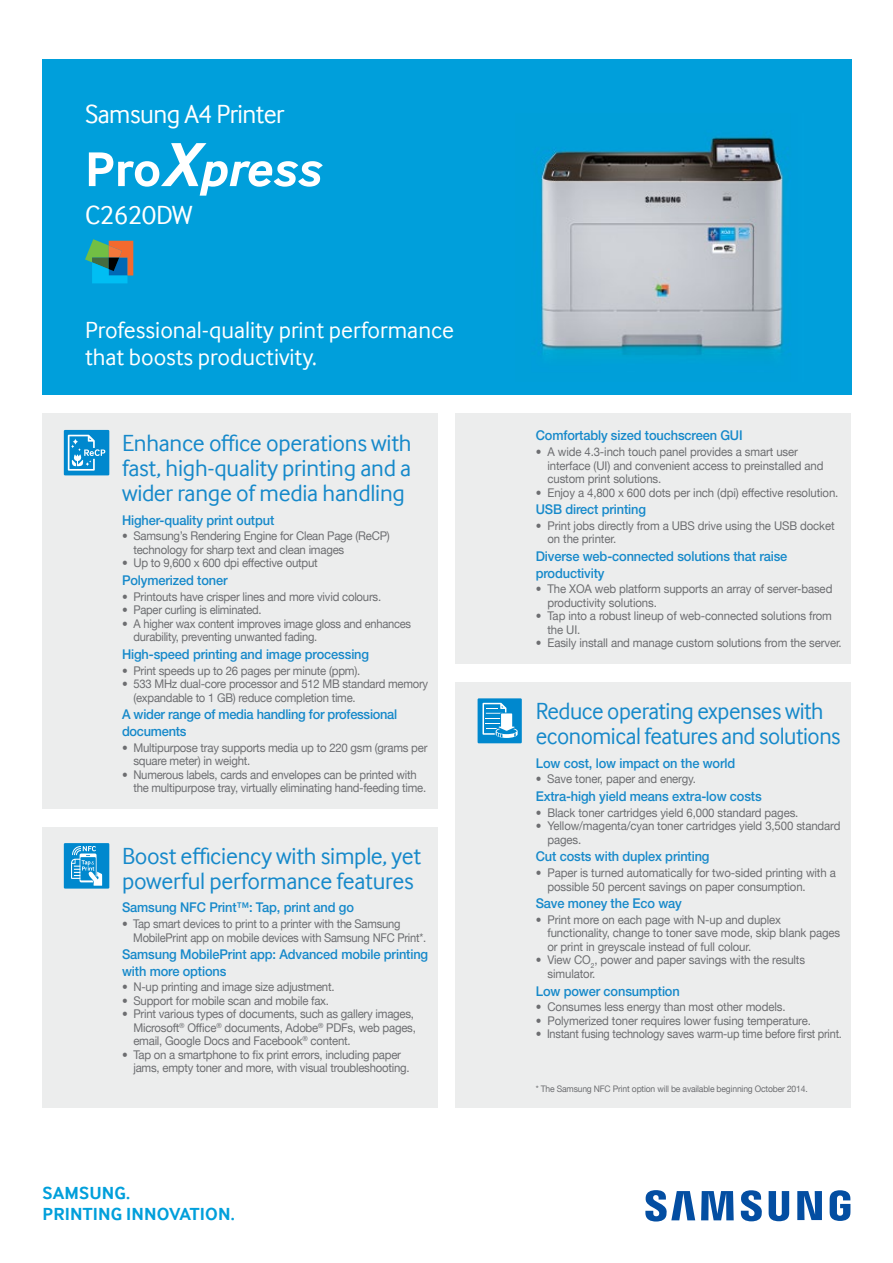
<style>
.page{position:relative;width:893px;height:1263px;background:#fff}
.page>*{position:absolute;margin:0;border:0;box-sizing:border-box;transform-origin:0 0}
.t1{font:27px "Samsung Inter Face";letter-spacing:-.02em;color:#fff;scale:.95 1}
.t2{font:27px "Samsung Inter Face";letter-spacing:-.02em;color:#fff}
.t3{font:24px/25.5px "Samsung Inter Face";letter-spacing:-.01em;color:#1689ca;text-align:justify}
.t4{font:24px/27px "Samsung Inter Face";color:#fff}
.t5{font:24px/25.5px "Samsung Inter Face";letter-spacing:-.01em;color:#1689ca;scale:.95 1}
.t6{font:700 18px/21px "Samsung Inter Face";letter-spacing:.01em;color:#009fdb}
.t7{font:500 13.5px/16.5px "Helvetica Neue";letter-spacing:-.01em;color:#1689ca;scale:.95 1}
.t8{font:12px/13.5px "Helvetica Neue LT";letter-spacing:-.02em;color:#6d6e71;scale:.95 1}
.t9{font:9px "Helvetica Neue LT";letter-spacing:-.02em;color:#6d6e71;scale:.95 1}
</style>
<div class="page">
<div style="left:455px;top:413px;width:395px;height:695px;background:#eceded"></div>
<div style="left:43px;top:413px;width:395px;height:695px;background:#eceded"></div>
<div style="left:43px;top:60px;width:809px;height:335px;background:#009fdb"></div>
<div style="left:27px;top:809px;width:422px;height:17px;background:#fff"></div>
<div style="left:478px;top:698px;width:44px;height:45px;background:#0088ce"></div>
<svg style="left:482px;top:703px;width:36px;height:35px"></svg>
<div style="left:444px;top:664px;width:414px;height:17px;background:#fff"></div>
<img style="left:540px;top:135px;width:244px;height:222px">
<div style="left:64px;top:430px;width:45px;height:45px;background:#0088ce"></div>
<svg style="left:68px;top:435px;width:37px;height:36px"></svg>
<div style="left:64px;top:843px;width:45px;height:45px;background:#0088ce"></div>
<svg style="left:71px;top:846px;width:31px;height:40px"></svg>
<svg style="left:85px;top:239px;width:48px;height:44px"></svg>
<svg style="left:89px;top:143px;width:234px;height:53px"></svg>
<svg style="left:645px;top:1190px;width:205px;height:31px"></svg>
<h1 class="t1" style="left:85px;top:99px;width:211px">Samsung A4 Printer</h1>
<h1 class="t2" style="left:85px;top:200px;width:109px">C2620DW</h1>
<h2 class="t4" style="left:85px;top:317px;width:370px">Professional-quality print performance that boosts productivity.</h2>
<h2 class="t3" style="left:122px;top:430px;width:291px">Enhance office operations with fast, high-quality printing and a wider range of media handling</h2>
<p class="t7" style="left:122px;top:512px;width:162px">Higher-quality print output</p>
<p class="t8" style="left:133px;top:529px;width:271px;text-indent:-11px">• Samsung’s Rendering Engine for Clean Page (ReCP) technology for sharp text and clean images</p>
<p class="t8" style="left:122px;top:556px;width:208px">• Up to 9,600 x 600 dpi effective output</p>
<p class="t7" style="left:122px;top:572px;width:113px">Polymerized toner</p>
<p class="t8" style="left:122px;top:590px;width:274px">• Printouts have crisper lines and more vivid colours.</p>
<p class="t8" style="left:122px;top:603px;width:148px">• Paper curling is eliminated.</p>
<p class="t8" style="left:134px;top:617px;width:294px;text-indent:-11px">• A higher wax content improves image gloss and enhances durability, preventing unwanted fading.</p>
<p class="t7" style="left:122px;top:646px;width:262px">High-speed printing and image processing</p>
<p class="t8" style="left:122px;top:663px;width:252px">• Print speeds up to 26 pages per minute (ppm).</p>
<p class="t8" style="left:133px;top:677px;width:312px;text-indent:-11px">• 533 MHz dual-core processor and 512 MB standard memory (expandable to 1 GB) reduce completion time.</p>
<p class="t7" style="left:122px;top:706px;width:291px">A wider range of media handling for professional documents</p>
<p class="t8" style="left:133px;top:740px;width:311px;text-indent:-11px">• Multipurpose tray supports media up to 220 gsm (grams per square meter) in weight.</p>
<p class="t8" style="left:133px;top:767px;width:310px;text-indent:-11px">• Numerous labels, cards and envelopes can be printed with the multipurpose tray, virtually eliminating hand-feeding time.</p>
<h2 class="t3" style="left:122px;top:843px;width:301px">Boost efficiency with simple, yet powerful performance features</h2>
<p class="t7" style="left:122px;top:899px;width:246px">Samsung NFC Print™: Tap, print and go</p>
<p class="t8" style="left:133px;top:917px;width:310px;text-indent:-11px">• Tap smart devices to print to a printer with the Samsung<br>MobilePrint app on mobile devices with Samsung NFC Print*.</p>
<p class="t7" style="left:122px;top:946px;width:324px">Samsung MobilePrint app: Advanced mobile printing with more options</p>
<p class="t8" style="left:122px;top:980px;width:225px">• N-up printing and image size adjustment.</p>
<p class="t8" style="left:122px;top:994px;width:219px">• Support for mobile scan and mobile fax.</p>
<p class="t8" style="left:133px;top:1007px;width:299px;text-indent:-11px">• Print various types of documents, such as gallery images,<br>Microsoft<sup>®</sup> Office<sup>®</sup> documents, Adobe<sup>®</sup> PDFs, web pages, email, Google Docs and Facebook<sup>®</sup> content.</p>
<p class="t8" style="left:133px;top:1048px;width:292px;text-indent:-11px">• Tap on a smartphone to fix print errors, including paper jams, empty toner and more, with visual troubleshooting.</p>
<h3 class="t6" style="left:43px;top:1183px;width:194px">SAMSUNG.<br>PRINTING INNOVATION.</h3>
<p class="t7" style="left:536px;top:427px;width:219px">Comfortably sized touchscreen GUI</p>
<p class="t8" style="left:547px;top:445px;width:292px;text-indent:-12px">• A wide 4.3-inch touch panel provides a smart user interface (UI) and convenient access to preinstalled and custom print solutions.</p>
<p class="t8" style="left:536px;top:485px;width:320px">• Enjoy a 4,800 x 600 dots per inch (dpi) effective resolution.</p>
<p class="t7" style="left:536px;top:501px;width:118px">USB direct printing</p>
<p class="t8" style="left:547px;top:519px;width:304px;text-indent:-12px">• Print jobs directly from a UBS drive using the USB docket on the printer.</p>
<p class="t7" style="left:536px;top:548px;width:266px">Diverse web-connected solutions that raise productivity</p>
<p class="t8" style="left:547px;top:582px;width:301px;text-indent:-12px">• The XOA web platform supports an array of server-based productivity solutions.</p>
<p class="t8" style="left:547px;top:609px;width:301px;text-indent:-12px">• Tap into a robust lineup of web-connected solutions from the UI.</p>
<p class="t8" style="left:536px;top:636px;width:324px">• Easily install and manage custom solutions from the server.</p>
<h2 class="t5" style="left:536px;top:698px;width:322px">Reduce operating expenses with economical features and solutions</h2>
<p class="t7" style="left:536px;top:754px;width:212px">Low cost, low impact on the world</p>
<p class="t8" style="left:536px;top:772px;width:170px">• Save toner, paper and energy.</p>
<p class="t7" style="left:536px;top:788px;width:239px">Extra-high yield means extra-low costs</p>
<p class="t8" style="left:536px;top:805px;width:278px">• Black toner cartridges yield 6,000 standard pages.</p>
<p class="t8" style="left:547px;top:819px;width:310px;text-indent:-12px">• Yellow/magenta/cyan toner cartridges yield 3,500 standard pages.</p>
<p class="t7" style="left:536px;top:848px;width:184px">Cut costs with duplex printing</p>
<p class="t8" style="left:547px;top:866px;width:305px;text-indent:-12px">• Paper is turned automatically for two-sided printing with a possible 50 percent savings on paper consumption.</p>
<p class="t7" style="left:536px;top:895px;width:155px">Save money the Eco way</p>
<p class="t8" style="left:547px;top:913px;width:310px;text-indent:-12px">• Print more on each page with N-up and duplex functionality, change to toner save mode, skip blank pages or print in greyscale instead of full colour.</p>
<p class="t8" style="left:547px;top:953px;width:273px;text-indent:-12px">• View CO<sub>2</sub>, power and paper savings with the results simulator.</p>
<p class="t7" style="left:536px;top:982px;width:153px">Low power consumption</p>
<p class="t8" style="left:536px;top:1000px;width:264px">• Consumes less energy than most other models.</p>
<p class="t8" style="left:536px;top:1014px;width:291px">• Polymerized toner requires lower fusing temperature.</p>
<p class="t8" style="left:536px;top:1027px;width:324px">• Instant fusing technology saves warm-up time before first print.</p>
<p class="t9" style="left:536px;top:1083px;width:288px">* The Samsung NFC Print option will be available beginning October 2014.</p>
</div>
